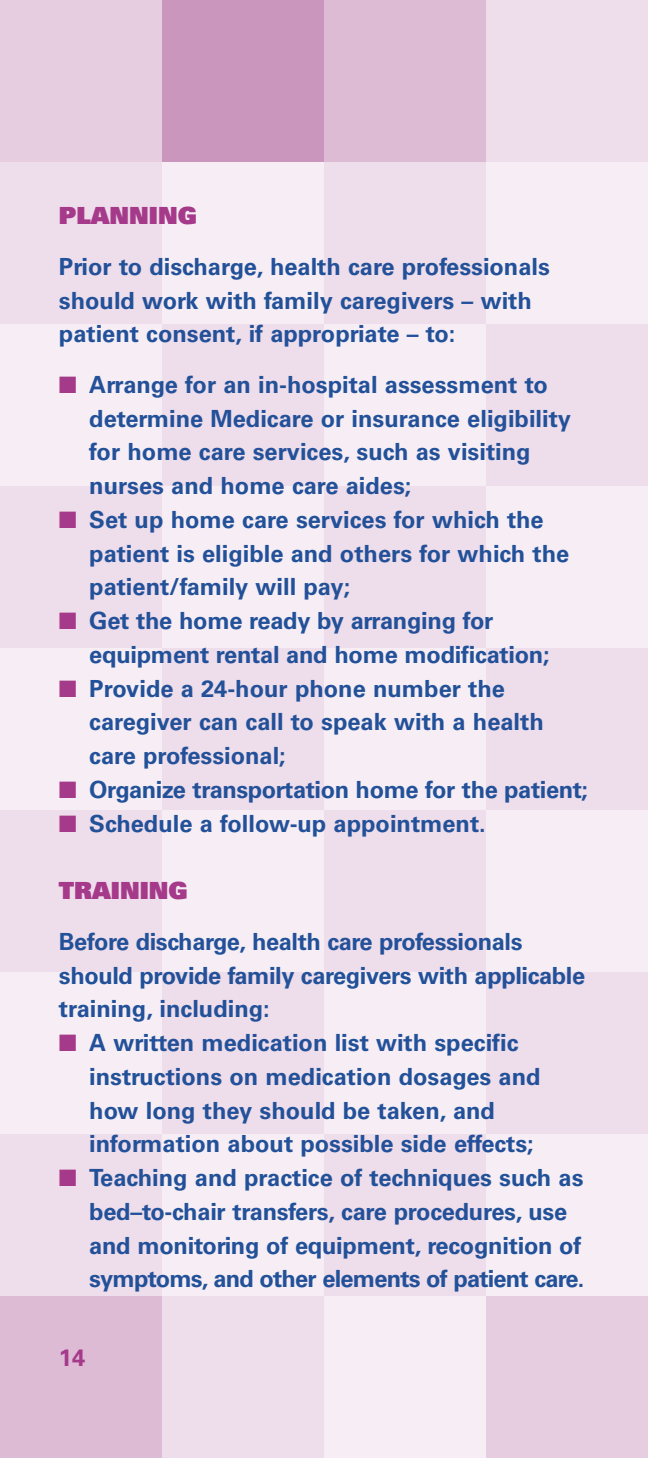
<style>
.page{position:relative;width:648px;height:1458px;background:#fff}
.page>*{position:absolute;margin:0;border:0;box-sizing:border-box;transform-origin:0 0}
.t1{font:700 23.62px/33.8px "Univers";color:#235199}
.t2{font:900 23.62px "Univers";color:#a63a8a}
.t3{font:700 23.62px "Univers";color:#a63a8a}
.s1{color:#a63a8a}
</style>
<div class="page">
<div style="left:0;top:0;width:162px;height:162px;background:#e6cddf"></div>
<div style="left:162px;top:0;width:162px;height:162px;background:#cb96bd"></div>
<div style="left:324px;top:0;width:162px;height:162px;background:#ddbbd5"></div>
<div style="left:486px;top:0;width:162px;height:162px;background:#eeddea"></div>
<div style="left:0;top:162px;width:162px;height:162px;background:#eeddea"></div>
<div style="left:162px;top:162px;width:162px;height:162px;background:#f6eef4"></div>
<div style="left:324px;top:162px;width:162px;height:162px;background:#eeddea"></div>
<div style="left:486px;top:162px;width:162px;height:162px;background:#f6eef4"></div>
<div style="left:0;top:324px;width:162px;height:162px;background:#f6eef4"></div>
<div style="left:162px;top:324px;width:162px;height:162px;background:#eeddea"></div>
<div style="left:324px;top:324px;width:162px;height:162px;background:#f6eef4"></div>
<div style="left:486px;top:324px;width:162px;height:162px;background:#eeddea"></div>
<div style="left:0;top:486px;width:162px;height:162px;background:#eeddea"></div>
<div style="left:162px;top:486px;width:162px;height:162px;background:#f6eef4"></div>
<div style="left:324px;top:486px;width:162px;height:162px;background:#eeddea"></div>
<div style="left:486px;top:486px;width:162px;height:162px;background:#f6eef4"></div>
<div style="left:0;top:648px;width:162px;height:162px;background:#f6eef4"></div>
<div style="left:162px;top:648px;width:162px;height:162px;background:#eeddea"></div>
<div style="left:324px;top:648px;width:162px;height:162px;background:#f6eef4"></div>
<div style="left:486px;top:648px;width:162px;height:162px;background:#eeddea"></div>
<div style="left:0;top:810px;width:162px;height:162px;background:#eeddea"></div>
<div style="left:162px;top:810px;width:162px;height:162px;background:#f6eef4"></div>
<div style="left:324px;top:810px;width:162px;height:162px;background:#eeddea"></div>
<div style="left:486px;top:810px;width:162px;height:162px;background:#f6eef4"></div>
<div style="left:0;top:972px;width:162px;height:162px;background:#f6eef4"></div>
<div style="left:162px;top:972px;width:162px;height:162px;background:#eeddea"></div>
<div style="left:324px;top:972px;width:162px;height:162px;background:#f6eef4"></div>
<div style="left:486px;top:972px;width:162px;height:162px;background:#eeddea"></div>
<div style="left:0;top:1296px;width:162px;height:162px;background:#ddbbd5"></div>
<div style="left:162px;top:1296px;width:162px;height:162px;background:#eeddea"></div>
<div style="left:324px;top:1296px;width:162px;height:162px;background:#f6eef4"></div>
<div style="left:486px;top:1296px;width:162px;height:162px;background:#e6cddf"></div>
<div style="left:0;top:1134px;width:162px;height:162px;background:#eeddea"></div>
<div style="left:162px;top:1134px;width:162px;height:162px;background:#f6eef4"></div>
<div style="left:324px;top:1134px;width:162px;height:162px;background:#eeddea"></div>
<div style="left:486px;top:1134px;width:162px;height:162px;background:#f6eef4"></div>
<p class="t2" style="left:59px;top:207px;width:140px">PLANNING</p>
<p class="t1" style="left:59px;top:252px;width:492px">Prior to discharge, health care professionals should work with family caregivers – with patient consent, if appropriate – to:</p>
<p class="t1" style="left:89px;top:370px;width:483px;text-indent:-30px"><span class="s1">■</span> Arrange for an in-hospital assessment to determine Medicare or insurance eligibility for home care services, such as visiting nurses and home care aides;</p>
<p class="t1" style="left:89px;top:505px;width:482px;text-indent:-30px"><span class="s1">■</span> Set up home care services for which the patient is eligible and others for which the patient/family will pay;</p>
<p class="t1" style="left:89px;top:606px;width:462px;text-indent:-30px"><span class="s1">■</span> Get the home ready by arranging for equipment rental and home modification;</p>
<p class="t1" style="left:89px;top:674px;width:456px;text-indent:-30px"><span class="s1">■</span> Provide a 24-hour phone number the caregiver can call to speak with a health care professional;</p>
<p class="t1" style="left:59px;top:775px;width:531px"><span class="s1">■</span> Organize transportation home for the patient;</p>
<p class="t1" style="left:59px;top:809px;width:428px"><span class="s1">■</span> Schedule a follow-up appointment.</p>
<p class="t2" style="left:59px;top:882px;width:130px">TRAINING</p>
<p class="t1" style="left:59px;top:927px;width:528px">Before discharge, health care professionals should provide family caregivers with applicable training, including:</p>
<p class="t1" style="left:89px;top:1028px;width:453px;text-indent:-30px"><span class="s1">■</span> A written medication list with specific instructions on medication dosages and how long they should be taken, and information about possible side effects;</p>
<p class="t1" style="left:89px;top:1163px;width:497px;text-indent:-30px"><span class="s1">■</span> Teaching and practice of techniques such as bed–to-chair transfers, care procedures, use and monitoring of equipment, recognition of symptoms, and other elements of patient care.</p>
<p class="t3" style="left:59px;top:1349px;width:28px">14</p>
</div>
